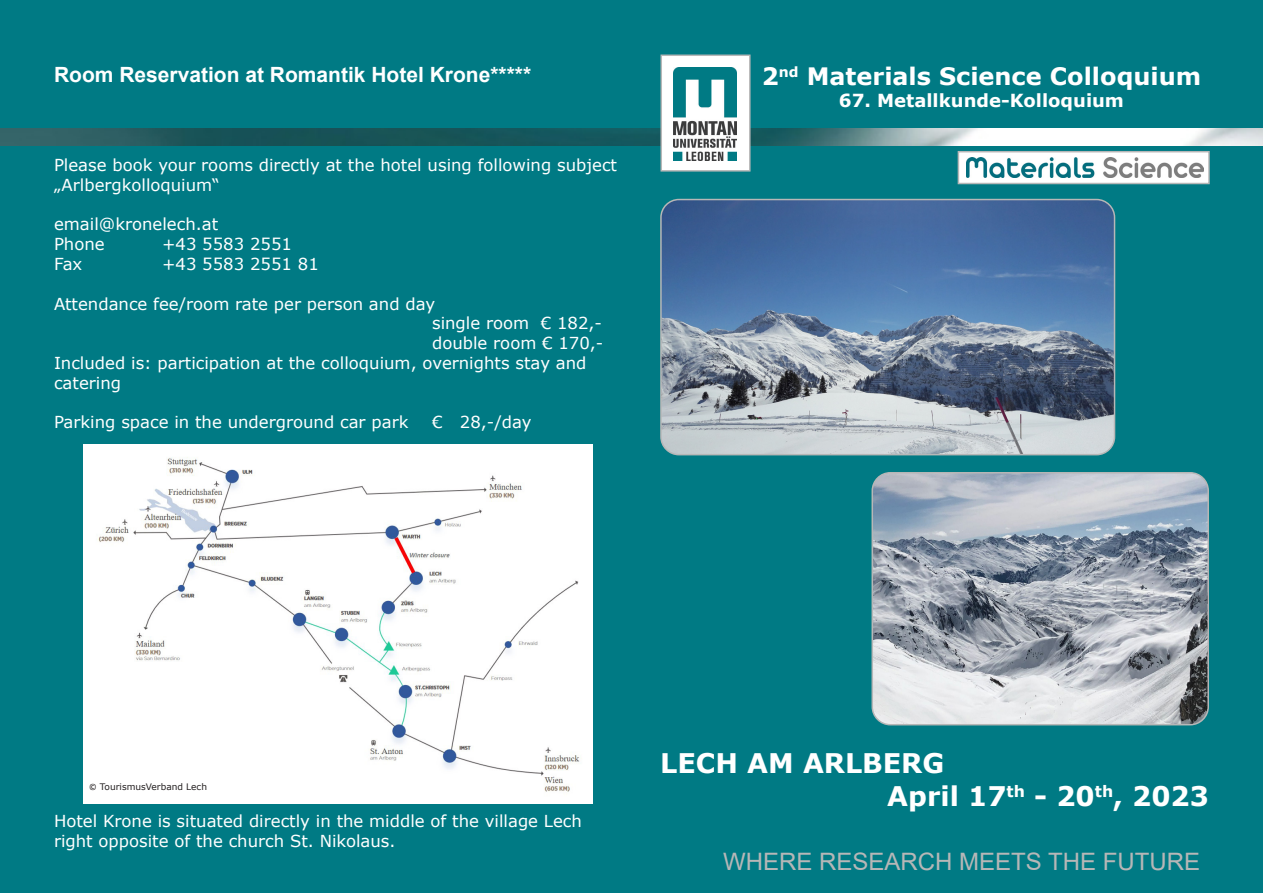
<style>
.page{position:relative;width:1263px;height:893px;background:#007a84}
.page>*{position:absolute;margin:0;border:0;box-sizing:border-box;transform-origin:0 0}
.t1{font:700 27px "Verdana";color:#fff}
.t2{font:700 24px "Verdana";color:#fff}
.t3{font:24px "Arial";color:#b7b7b7}
.t4{font:700 21px "Arial";color:#fff}
.t5{font:700 18px "Verdana";color:#fff}
.Body_-_2__Seite{font:16.5px/19.8px "Verdana";color:#fff}
.Body{font:9px "Verdana";color:#231f20}
.s1{font-family:"Calibri"}
</style>
<div class="page">
<img style="left:83px;top:444px;width:510px;height:360px">
<img style="left:661px;top:200px;width:453px;height:255px">
<div style="left:660px;top:199px;width:455px;height:256px;border:2px solid #b7b7b7;border-radius:18px"></div>
<img style="left:872px;top:473px;width:336px;height:252px">
<div style="left:871px;top:472px;width:338px;height:253px;border:2px solid #b7b7b7;border-radius:18px"></div>
<img style="left:0;top:128px;width:1263px;height:18px">
<div style="left:958px;top:152px;width:251px;height:32px;background:#fff"></div>
<img style="left:966px;top:157px;width:237px;height:21px">
<div style="left:958px;top:151px;width:252px;height:33px;border:2px solid #b7b7b7"></div>
<div style="left:661px;top:55px;width:89px;height:116px;background:#fff"></div>
<img style="left:674px;top:67px;width:62px;height:93px">
<div style="left:660px;top:55px;width:90px;height:117px;border:2px solid #b7b7b7"></div>
<p class="t4" style="left:54px;top:60px;width:479px">Room Reservation at Romantik Hotel Krone*****</p>
<p class="Body_-_2__Seite" style="left:54px;top:155px;width:565px">Please book your rooms directly at the hotel using following subject</p>
<p class="Body_-_2__Seite" style="left:54px;top:175px;width:167px">„Arlbergkolloquium“</p>
<p class="Body_-_2__Seite" style="left:54px;top:214px;width:166px">email@kronelech.at</p>
<p class="Body_-_2__Seite" style="left:54px;top:234px;width:52px">Phone</p>
<p class="Body_-_2__Seite" style="left:162px;top:234px;width:132px">+43 5583 2551</p>
<p class="Body_-_2__Seite" style="left:54px;top:254px;width:30px">Fax</p>
<p class="Body_-_2__Seite" style="left:162px;top:254px;width:158px">+43 5583 2551 81</p>
<p class="Body_-_2__Seite" style="left:54px;top:294px;width:383px">Attendance fee/room rate per person and day</p>
<p class="Body_-_2__Seite" style="left:432px;top:313px;width:171px">single room € 182,-</p>
<p class="Body_-_2__Seite" style="left:432px;top:333px;width:173px">double room € 170,-</p>
<p class="Body_-_2__Seite" style="left:54px;top:353px;width:534px">Included is: participation at the colloquium, overnights stay and catering</p>
<p class="Body_-_2__Seite" style="left:54px;top:412px;width:356px">Parking space in the underground car park</p>
<p class="Body_-_2__Seite" style="left:432px;top:412px;width:101px">€ 28,-/day</p>
<p class="t2" style="left:762px;top:59px;width:441px">2<sup>nd</sup> Materials Science Colloquium</p>
<p class="t5" style="left:839px;top:87px;width:287px">67. Metallkunde-Kolloquium</p>
<p class="Body" style="left:89px;top:781px;width:119px"><span class="s1">©</span> TourismusVerband Lech</p>
<p class="Body_-_2__Seite" style="left:54px;top:811px;width:529px">Hotel Krone is situated directly in the middle of the village Lech right opposite of the church St. Nikolaus.</p>
<p class="t1" style="left:660px;top:744px;width:286px">LECH AM ARLBERG</p>
<p class="t1" style="left:887px;top:777px;width:323px">April 17<sup>th</sup> - 20<sup>th</sup>, 2023</p>
<p class="t3" style="left:723px;top:845px;width:478px">WHERE RESEARCH MEETS THE FUTURE</p>
</div>
